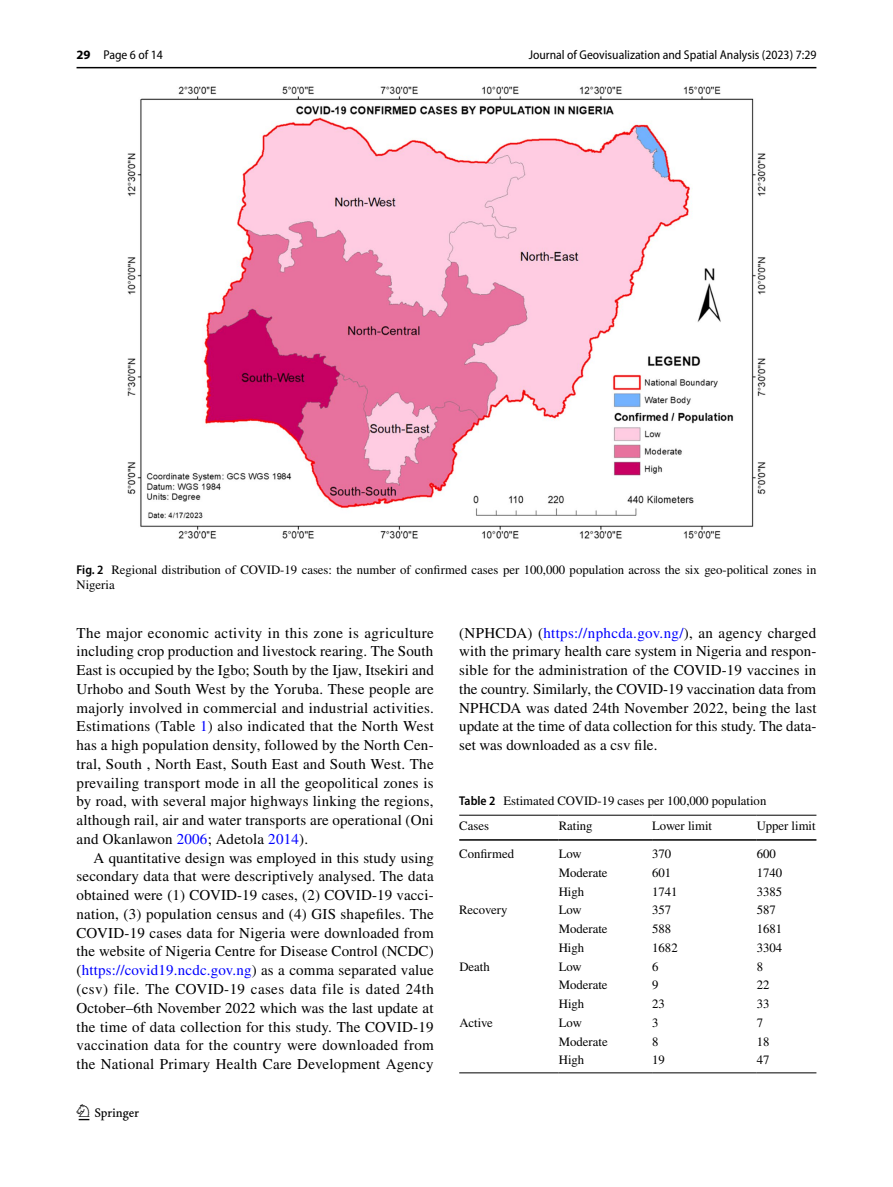
<style>
.page{position:relative;width:893px;height:1187px;background:#fff}
.page>*{position:absolute;margin:0;border:0;box-sizing:border-box;transform-origin:0 0}
.t1{font:22.5px "Springnew Regular 2";color:#000}
.t2{font:15px/18.8px "STIX";letter-spacing:.01em;color:#000;text-align:justify}
.t3{font:12.75px/15px "STIX";color:#000}
.t4{font:semi-condensed 12.75px "Myriad Pro";color:#000}
.s1{font-weight:700;font-stretch:normal}
.s2{font-family:"Myriad Pro";font-weight:600;font-stretch:semi-condensed}
.s3{color:#00f}
</style>
<div class="page">
<hr style="left:77px;top:67px;width:739px;height:1px;background:#000">
<img style="left:128px;top:87px;width:637px;height:451px">
<hr style="left:459px;top:814px;width:100px;height:1px;background:#000">
<hr style="left:459px;top:839px;width:100px;height:1px;background:#000">
<hr style="left:559px;top:814px;width:93px;height:1px;background:#000">
<hr style="left:559px;top:839px;width:93px;height:1px;background:#000">
<hr style="left:652px;top:814px;width:105px;height:1px;background:#000">
<hr style="left:652px;top:839px;width:105px;height:1px;background:#000">
<hr style="left:757px;top:814px;width:59px;height:1px;background:#000">
<hr style="left:757px;top:839px;width:59px;height:1px;background:#000">
<hr style="left:459px;top:1072px;width:100px;height:1px;background:#000">
<hr style="left:559px;top:1072px;width:93px;height:1px;background:#000">
<hr style="left:652px;top:1072px;width:105px;height:1px;background:#000">
<hr style="left:757px;top:1072px;width:59px;height:1px;background:#000">
<p class="t4" style="left:77px;top:48px;width:88px"><span class="s1">29</span> Page 6 of 14</p>
<p class="t4" style="left:529px;top:48px;width:289px">Journal of Geovisualization and Spatial Analysis (2023) 7:29</p>
<p class="t3" style="left:77px;top:563px;width:741px"><span class="s2">Fig. 2</span> Regional distribution of COVID-19 cases: the number of confirmed cases per 100,000 population across the six geo-political zones in<br>Nigeria</p>
<p class="t2" style="left:77px;top:624px;width:359px">The major economic activity in this zone is agriculture including crop production and livestock rearing. The South East is occupied by the Igbo; South by the Ijaw, Itsekiri and Urhobo and South West by the Yoruba. These people are majorly involved in commercial and industrial activities.<br>Estimations (Table <span class="s3">1</span>) also indicated that the North West has a high population density, followed by the North Cen&shy;tral, South , North East, South East and South West. The prevailing transport mode in all the geopolitical zones is by road, with several major highways linking the regions, although rail, air and water transports are operational (Oni and Okanlawon <span class="s3">2006</span>; Adetola <span class="s3">2014</span>).</p>
<p class="t2" style="left:77px;top:849px;width:359px;text-indent:17px">A quantitative design was employed in this study using secondary data that were descriptively analysed. The data obtained were (1) COVID-19 cases, (2) COVID-19 vacci&shy;nation, (3) population census and (4) GIS shapefiles. The COVID-19 cases data for Nigeria were downloaded from the website of Nigeria Centre for Disease Control (NCDC) (<span class="s3">https://covid19.ncdc.gov.ng</span>) as a comma separated value (csv) file. The COVID-19 cases data file is dated 24th October–6th November 2022 which was the last update at the time of data collection for this study. The COVID-19 vaccination data for the country were downloaded from the National Primary Health Care Development Agency</p>
<h1 class="t1" style="left:79px;top:1104px;width:62px">1 3</h1>
<p class="t2" style="left:459px;top:624px;width:359px">(NPHCDA) (<span class="s3">https://nphcda.gov.ng/</span>), an agency charged with the primary health care system in Nigeria and respon&shy;sible for the administration of the COVID-19 vaccines in the country. Similarly, the COVID-19 vaccination data from NPHCDA was dated 24th November 2022, being the last update at the time of data collection for this study. The data&shy;set was downloaded as a csv file.</p>
<p class="t3" style="left:459px;top:788px;width:309px;line-height:25.5px"><span class="s2">Table 2</span> Estimated COVID-19 cases per 100,000 population<br>Cases</p>
<p class="t3" style="left:559px;top:819px;width:35px">Rating</p>
<p class="t3" style="left:652px;top:819px;width:62px">Lower limit</p>
<p class="t3" style="left:757px;top:819px;width:60px">Upper limit</p>
<p class="t3" style="left:459px;top:847px;width:56px">Confirmed</p>
<p class="t3" style="left:559px;top:847px;width:25px">Low</p>
<p class="t3" style="left:652px;top:847px;width:21px">370</p>
<p class="t3" style="left:757px;top:847px;width:21px">600</p>
<p class="t3" style="left:559px;top:866px;width:50px">Moderate</p>
<p class="t3" style="left:652px;top:866px;width:21px">601</p>
<p class="t3" style="left:757px;top:866px;width:27px">1740</p>
<p class="t3" style="left:559px;top:884px;width:27px">High</p>
<p class="t3" style="left:652px;top:884px;width:27px">1741</p>
<p class="t3" style="left:757px;top:884px;width:27px">3385</p>
<p class="t3" style="left:459px;top:903px;width:50px">Recovery</p>
<p class="t3" style="left:559px;top:903px;width:25px">Low</p>
<p class="t3" style="left:652px;top:903px;width:21px">357</p>
<p class="t3" style="left:757px;top:903px;width:21px">587</p>
<p class="t3" style="left:559px;top:922px;width:50px">Moderate</p>
<p class="t3" style="left:652px;top:922px;width:21px">588</p>
<p class="t3" style="left:757px;top:922px;width:27px">1681</p>
<p class="t3" style="left:559px;top:940px;width:27px">High</p>
<p class="t3" style="left:652px;top:940px;width:27px">1682</p>
<p class="t3" style="left:757px;top:940px;width:27px">3304</p>
<p class="t3" style="left:459px;top:959px;width:32px">Death</p>
<p class="t3" style="left:559px;top:959px;width:25px">Low</p>
<p class="t3" style="left:652px;top:959px;width:8px">6</p>
<p class="t3" style="left:757px;top:959px;width:8px">8</p>
<p class="t3" style="left:559px;top:978px;width:50px">Moderate</p>
<p class="t3" style="left:652px;top:978px;width:8px">9</p>
<p class="t3" style="left:757px;top:978px;width:14px">22</p>
<p class="t3" style="left:559px;top:997px;width:27px">High</p>
<p class="t3" style="left:652px;top:997px;width:14px">23</p>
<p class="t3" style="left:757px;top:997px;width:14px">33</p>
<p class="t3" style="left:459px;top:1015px;width:35px">Active</p>
<p class="t3" style="left:559px;top:1015px;width:25px">Low</p>
<p class="t3" style="left:652px;top:1015px;width:8px">3</p>
<p class="t3" style="left:757px;top:1015px;width:8px">7</p>
<p class="t3" style="left:559px;top:1034px;width:50px">Moderate</p>
<p class="t3" style="left:652px;top:1034px;width:8px">8</p>
<p class="t3" style="left:757px;top:1034px;width:14px">18</p>
<p class="t3" style="left:559px;top:1053px;width:27px">High</p>
<p class="t3" style="left:652px;top:1053px;width:14px">19</p>
<p class="t3" style="left:757px;top:1053px;width:14px">47</p>
</div>
